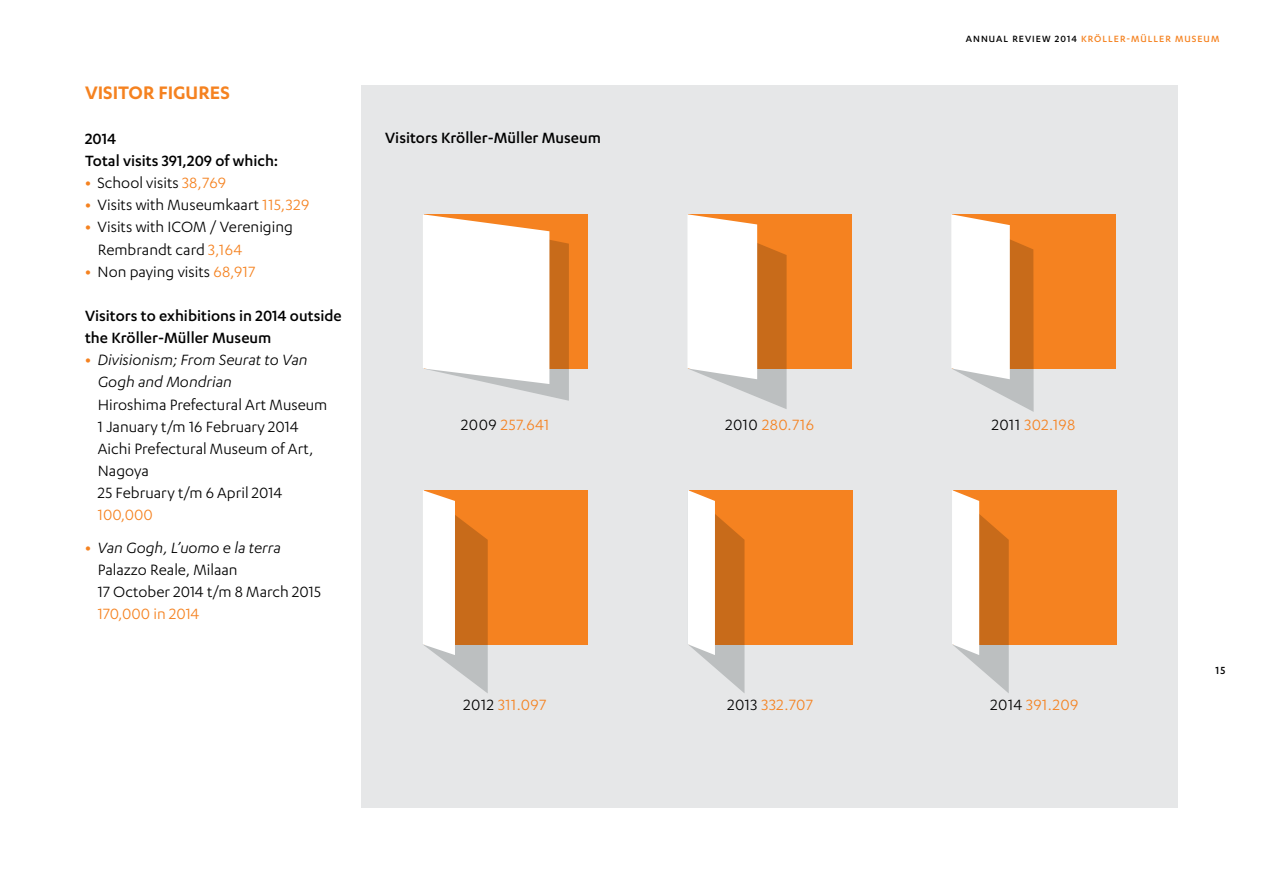
<style>
.page{position:relative;width:1263px;height:893px;background:#fff}
.page>*{position:absolute;margin:0;border:0;box-sizing:border-box;transform-origin:0 0}
.t1{font:600 21px "Karbon";color:#f58220}
.t2{font:17.25px/22.2px "Karbon";color:#000}
.t3{font:500 17.25px/22.2px "Karbon";color:#000}
.t4{font:17.25px "Karbon";letter-spacing:.025em;color:#f58220}
.t5{font:italic 17.25px/22.2px "Karbon";color:#000}
.t6{font:17.25px "Karbon";color:#f58220}
.t7{font:500 12px "Karbon";color:#000}
.t8{font:500 10.5px "Karbon";letter-spacing:.1em;color:#f58220}
.s1{font-weight:700;color:#f58220}
.s2{color:#f58220}
.s3{font-weight:700;font-style:normal;color:#f58220}
.s4{font-style:italic}
.s5{color:#000}
</style>
<div class="page">
<div style="left:361px;top:85px;width:817px;height:723px;background:#e6e7e8"></div>
<div style="left:424px;top:214px;width:163px;height:154px;background:#f58220"></div>
<svg style="left:423px;top:214px;width:146px;height:187px"></svg>
<div style="left:689px;top:214px;width:163px;height:154px;background:#f58220"></div>
<svg style="left:687px;top:214px;width:100px;height:195px"></svg>
<div style="left:953px;top:214px;width:163px;height:154px;background:#f58220"></div>
<svg style="left:951px;top:214px;width:83px;height:198px"></svg>
<div style="left:424px;top:490px;width:163px;height:154px;background:#f58220"></div>
<svg style="left:423px;top:490px;width:65px;height:203px"></svg>
<div style="left:689px;top:490px;width:164px;height:154px;background:#f58220"></div>
<svg style="left:688px;top:490px;width:56px;height:203px"></svg>
<div style="left:953px;top:490px;width:164px;height:154px;background:#f58220"></div>
<svg style="left:952px;top:490px;width:57px;height:203px"></svg>
<p class="t1" style="left:85px;top:81px;width:23px">VISITOR</p>
<p class="t1" style="left:158px;top:81px;width:39px">FIGURES</p>
<p class="t3" style="left:85px;top:127px;width:195px">2014<br>Total visits 391,209 of which:</p>
<p class="t2" style="left:85px;top:171px;width:143px"><span class="s1">•</span> School visits <span class="s2">38,769</span></p>
<p class="t2" style="left:85px;top:194px;width:226px"><span class="s1">•</span> Visits with Museumkaart <span class="s2">115,329</span></p>
<p class="t2" style="left:98px;top:216px;width:197px;text-indent:-13px"><span class="s1">•</span> Visits with ICOM / Vereniging<br>Rembrandt card <span class="s2">3,164</span></p>
<p class="t2" style="left:85px;top:260px;width:172px"><span class="s1">•</span> Non paying visits <span class="s2">68,917</span></p>
<p class="t3" style="left:85px;top:304px;width:258px">Visitors to exhibitions in 2014 outside the Kröller-Müller Museum</p>
<p class="t5" style="left:98px;top:348px;width:211px;text-indent:-13px"><span class="s3">•</span> Divisionism; From Seurat to Van<br>Gogh and Mondrian</p>
<p class="t2" style="left:98px;top:393px;width:231px">Hiroshima Prefectural Art Museum<br>1 January t/m 16 February 2014<br>Aichi Prefectural Museum of Art,<br>Nagoya<br>25 February t/m 6 April 2014</p>
<p class="t4" style="left:98px;top:505px;width:57px">100,000</p>
<p class="t2" style="left:98px;top:536px;width:225px;text-indent:-13px"><span class="s1">•</span> <span class="s4">Van Gogh, L’uomo e la terra<br></span>Palazzo Reale, Milaan<br>17 October 2014 t/m 8 March 2015</p>
<p class="t6" style="left:98px;top:604px;width:103px">170,000 in 2014</p>
<p class="t3" style="left:385px;top:126px;width:217px">Visitors Kröller-Müller Museum</p>
<p class="t8" style="left:966px;top:33px;width:255px"><span class="s5">annual review 2014</span> kröller-müller museum</p>
<p class="t4" style="left:461px;top:415px;width:90px"><span class="s5">2009</span> 257.641</p>
<p class="t4" style="left:725px;top:415px;width:90px"><span class="s5">2010</span> 280.716</p>
<p class="t4" style="left:992px;top:415px;width:85px"><span class="s5">2011</span> 302.198</p>
<p class="t4" style="left:464px;top:695px;width:84px"><span class="s5">2012</span> 311.097</p>
<p class="t4" style="left:727px;top:695px;width:87px"><span class="s5">2013</span> 332.707</p>
<p class="t4" style="left:990px;top:695px;width:89px"><span class="s5">2014</span> 391.209</p>
<p class="t7" style="left:1215px;top:663px;width:12px">15</p>
</div>
